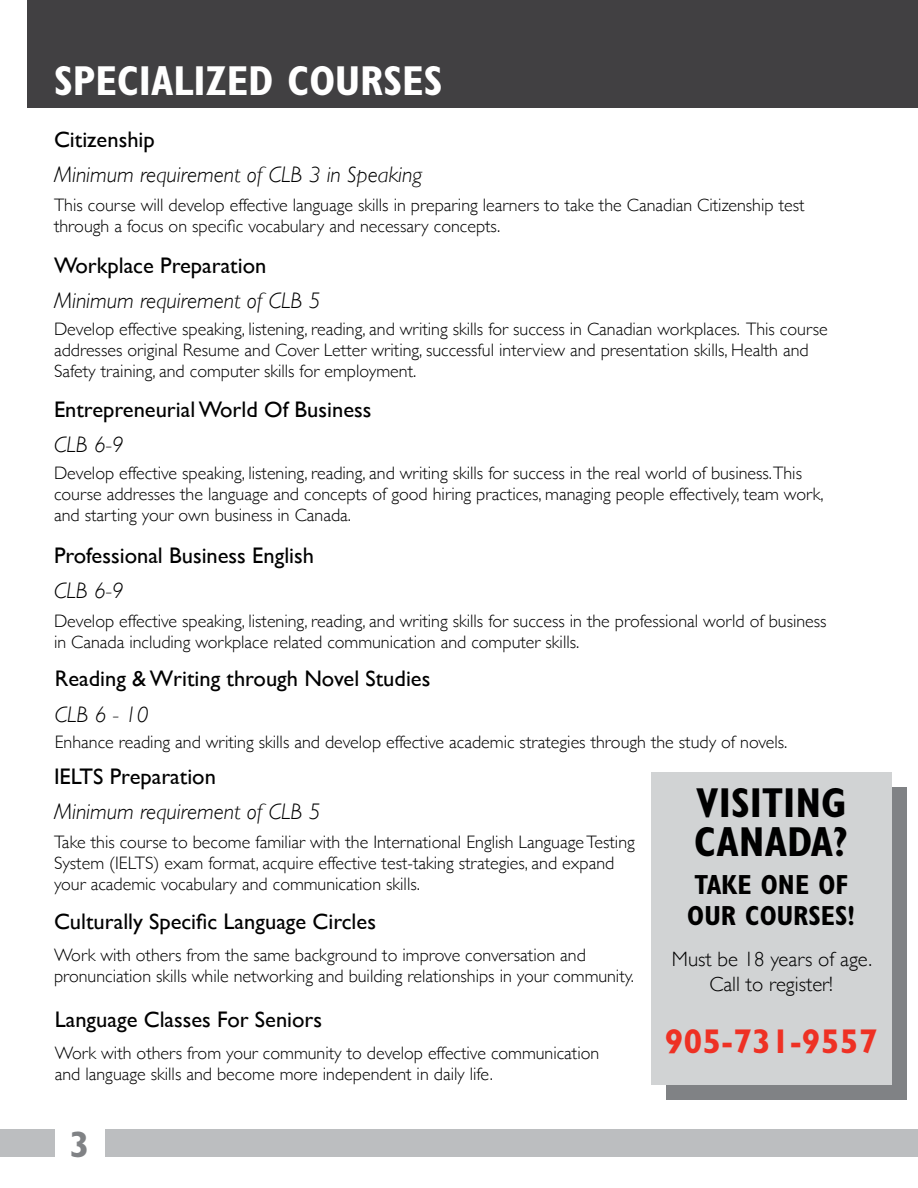
<style>
.page{position:relative;width:918px;height:1188px;background:#fff}
.page>*{position:absolute;margin:0;border:0;box-sizing:border-box;transform-origin:0 0}
.t1{font:700 condensed 42px "Gill Sans";color:#fff}
.t2{font:700 condensed 42px/39px "Gill Sans";color:#000}
.t3{font:700 36.9px "Gill Sans";color:#808285}
.t4{font:700 34.5px "Gill Sans";color:#ee3124}
.t5{font:700 condensed 27.75px/31.5px "Gill Sans";color:#000}
.t6{font:22.5px "Gill Sans";color:#000}
.t7{font:italic 300 22.5px "Gill Sans";color:#000}
.t8{font:300 20.7px/24.9px "Gill Sans";color:#000;text-align:center}
.t9{font:300 18px/21px "Gill Sans";color:#000}
</style>
<div class="page">
<div style="left:666px;top:787px;width:240px;height:312px;background:#808285"></div>
<div style="left:0;top:1129px;width:918px;height:28px;background:#bcbec0"></div>
<div style="left:27px;top:0;width:891px;height:108px;background:#414042"></div>
<div style="left:651px;top:772px;width:240px;height:312px;background:#d1d3d4"></div>
<div style="left:55px;top:1122px;width:49px;height:41px;background:#fff"></div>
<h1 class="t1" style="left:54px;top:55px;width:390px">SPECIALIZED COURSES</h1>
<p class="t6" style="left:54px;top:126px;width:102px">Citizenship</p>
<p class="t7" style="left:54px;top:162px;width:370px">Minimum requirement of CLB 3 in Speaking</p>
<p class="t9" style="left:54px;top:194px;width:752px">This course will develop effective language skills in preparing learners to take the Canadian Citizenship test through a focus on specific vocabulary and necessary concepts.</p>
<p class="t6" style="left:54px;top:252px;width:214px">Workplace Preparation</p>
<p class="t7" style="left:54px;top:288px;width:268px">Minimum requirement of CLB 5</p>
<p class="t9" style="left:54px;top:317px;width:775px">Develop effective speaking, listening, reading, and writing skills for success in Canadian workplaces. This course addresses original Resume and Cover Letter writing, successful interview and presentation skills, Health and<br>Safety training, and computer skills for employment.</p>
<p class="t6" style="left:54px;top:396px;width:319px">Entrepreneurial World Of Business</p>
<p class="t7" style="left:54px;top:432px;width:71px">CLB 6-9</p>
<p class="t9" style="left:54px;top:461px;width:771px">Develop effective speaking, listening, reading, and writing skills for success in the real world of business.This course addresses the language and concepts of good hiring practices, managing people effectively, team work, and starting your own business in Canada.</p>
<p class="t6" style="left:54px;top:542px;width:262px">Professional Business English</p>
<p class="t7" style="left:54px;top:578px;width:71px">CLB 6-9</p>
<p class="t9" style="left:54px;top:610px;width:774px">Develop effective speaking, listening, reading, and writing skills for success in the professional world of business in Canada including workplace related communication and computer skills.</p>
<p class="t6" style="left:55px;top:666px;width:377px">Reading &amp; Writing through Novel Studies</p>
<p class="t7" style="left:55px;top:701px;width:95px">CLB 6 - 10</p>
<p class="t9" style="left:55px;top:731px;width:734px">Enhance reading and writing skills and develop effective academic strategies through the study of novels.</p>
<p class="t6" style="left:54px;top:763px;width:163px">IELTS Preparation</p>
<p class="t7" style="left:54px;top:798px;width:268px">Minimum requirement of CLB 5</p>
<p class="t9" style="left:54px;top:831px;width:582px">Take this course to become familiar with the International English Language Testing<br>System (IELTS) exam format, acquire effective test-taking strategies, and expand your academic vocabulary and communication skills.</p>
<p class="t6" style="left:54px;top:908px;width:323px">Culturally Specific Language Circles</p>
<p class="t9" style="left:54px;top:943px;width:581px">Work with others from the same background to improve conversation and pronunciation skills while networking and building relationships in your community.</p>
<p class="t6" style="left:55px;top:1006px;width:269px">Language Classes For Seniors</p>
<p class="t9" style="left:55px;top:1042px;width:546px">Work with others from your community to develop effective communication and language skills and become more independent in daily life.</p>
<h2 class="t3" style="left:69px;top:1122px;width:22px">3</h2>
<h1 class="t2" style="left:694px;top:784px;width:156px">VISITING<br>CANADA?</h1>
<h3 class="t5" style="left:687px;top:869px;width:169px">TAKE ONE OF<br>OUR COURSES!</h3>
<p class="t8" style="left:672px;top:946px;width:202px">Must be 18 years of age.<br>Call to register!</p>
<h3 class="t4" style="left:664px;top:1021px;width:215px">905-731-9557</h3>
</div>
